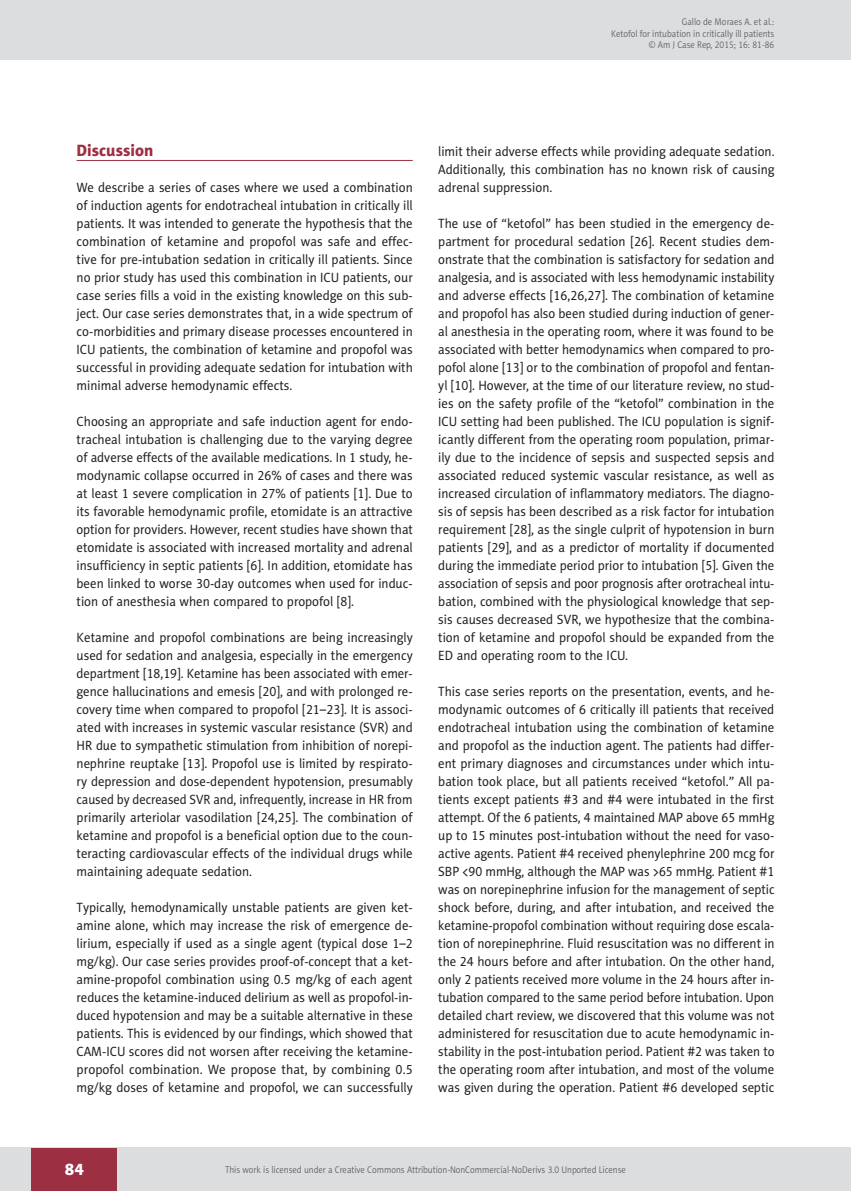
<style>
.page{position:relative;width:851px;height:1191px;background:#fff}
.page>*{position:absolute;margin:0;border:0;box-sizing:border-box;transform-origin:0 0}
.AJCR_Headline_1{font:16.5px "Naomi Sans EFN Heavy";color:#9d2f42}
.t1{font:16.5px "Naomi Sans EFN Heavy";color:#fff}
.AJCR_Body{font:13.5px/18px "Naomi Sans EFN";color:#231f20;text-align:justify;scale:.95 1}
.t2{font:9.75px/11.2px "Naomi Sans EFN Light";color:#57585a;text-align:right;scale:.9 1}
</style>
<div class="page">
<hr style="left:77px;top:160px;width:335px;height:1px;background:#9d2f42">
<div style="left:0;top:1148px;width:850px;height:43px;background:#dcdddf"></div>
<div style="left:32px;top:1147px;width:85px;height:43px;background:#9d2f42"></div>
<div style="left:0;top:0;width:850px;height:60px;background:#dcdddf"></div>
<hr style="left:850px;top:0;width:1px;height:60px;background:#dcdddf">
<p class="t2" style="left:611px;top:16px;width:183px">Gallo de Moraes A. et al.:<br>Ketofol for intubation in critically ill patients © Am J Case Rep, 2015; 16: 81-86</p>
<p class="AJCR_Headline_1" style="left:77px;top:140px;width:78px">Discussion</p>
<p class="AJCR_Body" style="left:77px;top:178px;width:355px">We describe a series of cases where we used a combination of induction agents for endotracheal intubation in critically ill patients. It was intended to generate the hypothesis that the combination of ketamine and propofol was safe and effec&shy;tive for pre-intubation sedation in critically ill patients. Since no prior study has used this combination in ICU patients, our case series fills a void in the existing knowledge on this sub&shy;ject. Our case series demonstrates that, in a wide spectrum of co-morbidities and primary disease processes encountered in ICU patients, the combination of ketamine and propofol was successful in providing adequate sedation for intubation with minimal adverse hemodynamic effects.</p>
<p class="AJCR_Body" style="left:77px;top:412px;width:355px">Choosing an appropriate and safe induction agent for endo&shy;tracheal intubation is challenging due to the varying degree of adverse effects of the available medications. In 1 study, he&shy;modynamic collapse occurred in 26% of cases and there was at least 1 severe complication in 27% of patients [1]. Due to its favorable hemodynamic profile, etomidate is an attractive option for providers. However, recent studies have shown that etomidate is associated with increased mortality and adrenal insufficiency in septic patients [6]. In addition, etomidate has been linked to worse 30-day outcomes when used for induc&shy;tion of anesthesia when compared to propofol [8].</p>
<p class="AJCR_Body" style="left:77px;top:628px;width:355px">Ketamine and propofol combinations are being increasingly used for sedation and analgesia, especially in the emergency department [18,19]. Ketamine has been associated with emer&shy;gence hallucinations and emesis [20], and with prolonged re&shy;covery time when compared to propofol [21–23]. It is associ&shy;ated with increases in systemic vascular resistance (SVR) and HR due to sympathetic stimulation from inhibition of norepi&shy;nephrine reuptake [13]. Propofol use is limited by respirato&shy;ry depression and dose-dependent hypotension, presumably caused by decreased SVR and, infrequently, increase in HR from primarily arteriolar vasodilation [24,25]. The combination of ketamine and propofol is a beneficial option due to the coun&shy;teracting cardiovascular effects of the individual drugs while maintaining adequate sedation.</p>
<p class="AJCR_Body" style="left:77px;top:898px;width:355px">Typically, hemodynamically unstable patients are given ket&shy;amine alone, which may increase the risk of emergence de&shy;lirium, especially if used as a single agent (typical dose 1–2 mg/kg). Our case series provides proof-of-concept that a ket&shy;amine-propofol combination using 0.5 mg/kg of each agent reduces the ketamine-induced delirium as well as propofol-in&shy;duced hypotension and may be a suitable alternative in these patients. This is evidenced by our findings, which showed that CAM-ICU scores did not worsen after receiving the ketamine&shy;propofol combination. We propose that, by combining 0.5 mg/kg doses of ketamine and propofol, we can successfully</p>
<p class="AJCR_Body" style="left:438px;top:142px;width:355px">limit their adverse effects while providing adequate sedation.<br>Additionally, this combination has no known risk of causing adrenal suppression.</p>
<p class="AJCR_Body" style="left:438px;top:214px;width:355px">The use of “ketofol” has been studied in the emergency de&shy;partment for procedural sedation [26]. Recent studies dem&shy;onstrate that the combination is satisfactory for sedation and analgesia, and is associated with less hemodynamic instability and adverse effects [16,26,27]. The combination of ketamine and propofol has also been studied during induction of gener&shy;al anesthesia in the operating room, where it was found to be associated with better hemodynamics when compared to pro&shy;pofol alone [13] or to the combination of propofol and fentan&shy;yl [10]. However, at the time of our literature review, no stud&shy;ies on the safety profile of the “ketofol” combination in the ICU setting had been published. The ICU population is signif&shy;icantly different from the operating room population, primar&shy;ily due to the incidence of sepsis and suspected sepsis and associated reduced systemic vascular resistance, as well as increased circulation of inflammatory mediators. The diagno&shy;sis of sepsis has been described as a risk factor for intubation requirement [28], as the single culprit of hypotension in burn patients [29], and as a predictor of mortality if documented during the immediate period prior to intubation [5]. Given the association of sepsis and poor prognosis after orotracheal intu&shy;bation, combined with the physiological knowledge that sep&shy;sis causes decreased SVR, we hypothesize that the combina&shy;tion of ketamine and propofol should be expanded from the ED and operating room to the ICU.</p>
<p class="AJCR_Body" style="left:438px;top:682px;width:355px">This case series reports on the presentation, events, and he&shy;modynamic outcomes of 6 critically ill patients that received endotracheal intubation using the combination of ketamine and propofol as the induction agent. The patients had differ&shy;ent primary diagnoses and circumstances under which intu&shy;bation took place, but all patients received “ketofol.” All pa&shy;tients except patients #3 and #4 were intubated in the first attempt. Of the 6 patients, 4 maintained MAP above 65 mmHg up to 15 minutes post-intubation without the need for vaso&shy;active agents. Patient #4 received phenylephrine 200 mcg for SBP &lt;90 mmHg, although the MAP was &gt;65 mmHg. Patient #1 was on norepinephrine infusion for the management of septic shock before, during, and after intubation, and received the ketamine-propofol combination without requiring dose escala&shy;tion of norepinephrine. Fluid resuscitation was no different in the 24 hours before and after intubation. On the other hand, only 2 patients received more volume in the 24 hours after in&shy;tubation compared to the same period before intubation. Upon detailed chart review, we discovered that this volume was not administered for resuscitation due to acute hemodynamic in&shy;stability in the post-intubation period. Patient #2 was taken to the operating room after intubation, and most of the volume was given during the operation. Patient #6 developed septic</p>
<p class="t1" style="left:65px;top:1159px;width:21px">84</p>
<p class="t2" style="left:225px;top:1164px;width:447px">This work is licensed under a Creative Commons Attribution-NonCommercial-NoDerivs 3.0 Unported License</p>
</div>
